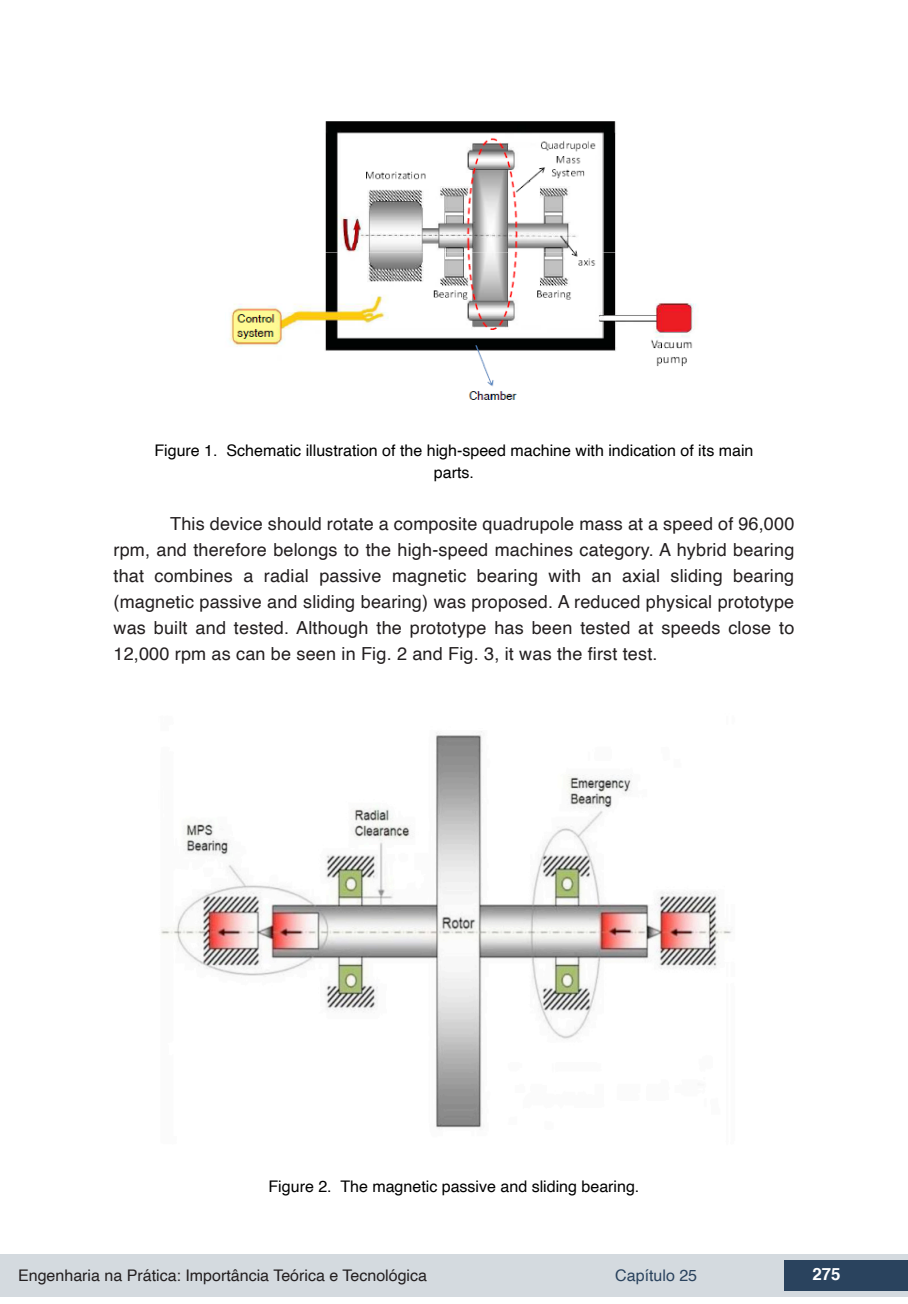
<style>
.page{position:relative;width:908px;height:1304px;background:#fff}
.page>*{position:absolute;margin:0;border:0;box-sizing:border-box;transform-origin:0 0}
.txt{font:18px/26px "Helvetica";letter-spacing:.01em;color:#231f20;text-align:justify}
.t1{font:700 16.8px "Helvetica";color:#fff}
.info_tab_graf_imag{font:16px/22px "Helvetica";color:#000;text-align:center}
.t2{font:16px "Helvetica";color:#231f20}
.t3{font:16px "Helvetica";color:#2a435e}
</style>
<div class="page">
<div style="left:0;top:1254px;width:906px;height:43px;background:#d4dadf"></div>
<div style="left:784px;top:1261px;width:123px;height:30px;background:#2a435e"></div>
<img style="left:229px;top:121px;width:467px;height:279px">
<img style="left:161px;top:731px;width:571px;height:398px">
<p class="info_tab_graf_imag" style="left:154px;top:440px;width:600px">Figure 1. Schematic illustration of the high-speed machine with indication of its main parts.</p>
<p class="txt" style="left:113px;top:512px;width:682px;text-indent:57px">This device should rotate a composite quadrupole mass at a speed of 96,000 rpm, and therefore belongs to the high-speed machines category. A hybrid bearing that combines a radial passive magnetic bearing with an axial sliding bearing (magnetic passive and sliding bearing) was proposed. A reduced physical prototype was built and tested. Although the prototype has been tested at speeds close to 12,000 rpm as can be seen in Fig. 2 and Fig. 3, it was the first test.</p>
<p class="info_tab_graf_imag" style="left:268px;top:1175px;width:372px">Figure 2. The magnetic passive and sliding bearing.</p>
<p class="t2" style="left:18px;top:1263px;width:410px">Engenharia na Prática: Importância Teórica e Tecnológica</p>
<p class="t3" style="left:615px;top:1263px;width:83px">Capítulo 25</p>
<p class="t1" style="left:812px;top:1261px;width:30px">275</p>
</div>
